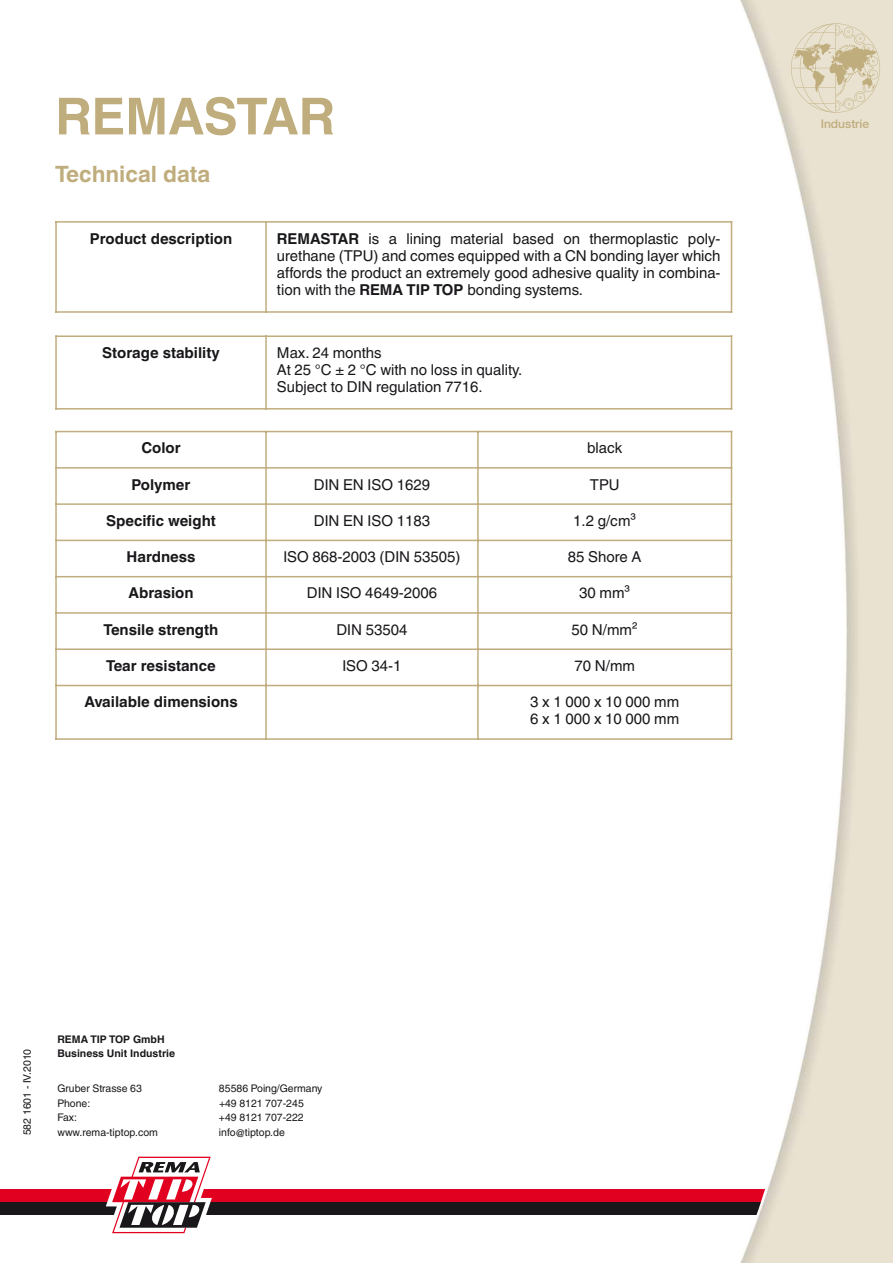
<style>
.page{position:relative;width:893px;height:1263px;background:#fff}
.page>*{position:absolute;margin:0;border:0;box-sizing:border-box;transform-origin:0 0}
.t1{font:700 51px "Helvetica World";color:#c0ad7d}
.t2{font:700 22.5px "Helvetica World";color:#c0ad7d}
.t3{font:15px/17.2px "Helvetica World";color:#1a171b}
.t4{font:700 15px "Helvetica World";color:#1a171b}
.t5{font:15px "Helvetica World Bold OTF";color:#1a171b}
.t6{font:500 12px "Helvetica Neue";color:#c0ad7d}
.t7{font:10.5px "Helvetica World";color:#1a171b}
.t8{font:700 10.5px/14.4px "Helvetica World";color:#1a171b}
.s1{font-family:"Helvetica World Bold OTF"}
</style>
<div class="page">
<div style="left:0;top:1202px;width:893px;height:13px;background:#1a171b"></div>
<div style="left:0;top:1189px;width:893px;height:13px;background:#e20020"></div>
<svg style="left:106px;top:1156px;width:106px;height:78px"></svg>
<img style="left:740px;top:0;width:153px;height:1263px">
<svg style="left:791px;top:23px;width:89px;height:90px;background:#dfd5bb"></svg>
<hr style="left:55px;top:431px;width:2px;height:309px;background:#c0ad7d">
<hr style="left:265px;top:431px;width:2px;height:309px;background:#c0ad7d">
<hr style="left:477px;top:431px;width:2px;height:309px;background:#c0ad7d">
<hr style="left:731px;top:431px;width:1px;height:309px;background:#c0ad7d">
<hr style="left:55px;top:431px;width:677px;height:1px;background:#c0ad7d">
<hr style="left:55px;top:467px;width:677px;height:2px;background:#c0ad7d">
<hr style="left:55px;top:503px;width:677px;height:2px;background:#c0ad7d">
<hr style="left:55px;top:540px;width:677px;height:1px;background:#c0ad7d">
<hr style="left:55px;top:576px;width:677px;height:1px;background:#c0ad7d">
<hr style="left:55px;top:612px;width:677px;height:2px;background:#c0ad7d">
<hr style="left:55px;top:648px;width:677px;height:2px;background:#c0ad7d">
<hr style="left:55px;top:685px;width:677px;height:1px;background:#c0ad7d">
<hr style="left:55px;top:738px;width:677px;height:2px;background:#c0ad7d">
<hr style="left:55px;top:221px;width:2px;height:92px;background:#c0ad7d">
<hr style="left:265px;top:221px;width:2px;height:92px;background:#c0ad7d">
<hr style="left:731px;top:221px;width:1px;height:92px;background:#c0ad7d">
<hr style="left:55px;top:221px;width:677px;height:2px;background:#c0ad7d">
<hr style="left:55px;top:311px;width:677px;height:2px;background:#c0ad7d">
<hr style="left:55px;top:335px;width:2px;height:75px;background:#c0ad7d">
<hr style="left:265px;top:335px;width:2px;height:75px;background:#c0ad7d">
<hr style="left:731px;top:335px;width:1px;height:75px;background:#c0ad7d">
<hr style="left:55px;top:335px;width:677px;height:2px;background:#c0ad7d">
<hr style="left:55px;top:408px;width:677px;height:2px;background:#c0ad7d">
<h1 class="t1" style="left:55px;top:98px;width:281px">REMASTAR</h1>
<h2 class="t2" style="left:55px;top:166px;width:157px">Technical data</h2>
<p class="t5" style="left:90px;top:230px;width:144px">Product description</p>
<p class="t3" style="left:277px;top:231px;width:445px;text-align:justify"><span class="s1">REMASTAR</span> is a lining material based on thermoplastic poly - urethane (TPU) and comes equipped with a CN bonding layer which affords the product an extremely good adhesive quality in combina&shy;tion with the <span class="s1">REMA TIP TOP</span> bonding systems.</p>
<p class="t4" style="left:102px;top:347px;width:119px">Storage stability</p>
<p class="t3" style="left:277px;top:346px;width:247px">Max. 24 months<br>At 25 °C ± 2 °C with no loss in quality.<br>Subject to DIN regulation 7716.</p>
<p class="t4" style="left:141px;top:442px;width:41px">Color</p>
<p class="t3" style="left:587px;top:441px;width:37px">black</p>
<p class="t4" style="left:132px;top:479px;width:60px">Polymer</p>
<p class="t3" style="left:314px;top:477px;width:118px">DIN EN ISO 1629</p>
<p class="t3" style="left:590px;top:477px;width:31px">TPU</p>
<p class="t4" style="left:106px;top:515px;width:111px">Specific weight</p>
<p class="t3" style="left:314px;top:513px;width:118px">DIN EN ISO 1183</p>
<p class="t3" style="left:573px;top:513px;width:64px">1.2 g/cm³</p>
<p class="t4" style="left:127px;top:551px;width:71px">Hardness</p>
<p class="t3" style="left:283px;top:550px;width:179px">ISO 868-2003 (DIN 53505)</p>
<p class="t3" style="left:568px;top:550px;width:75px">85 Shore A</p>
<p class="t4" style="left:128px;top:588px;width:67px">Abrasion</p>
<p class="t3" style="left:307px;top:586px;width:132px">DIN ISO 4649-2006</p>
<p class="t3" style="left:579px;top:586px;width:52px">30 mm³</p>
<p class="t4" style="left:104px;top:624px;width:116px">Tensile strength</p>
<p class="t3" style="left:336px;top:622px;width:72px">DIN 53504</p>
<p class="t3" style="left:572px;top:622px;width:68px">50 N/mm²</p>
<p class="t4" style="left:106px;top:660px;width:111px">Tear resistance</p>
<p class="t3" style="left:342px;top:658px;width:61px">ISO 34-1</p>
<p class="t3" style="left:574px;top:658px;width:62px">70 N/mm</p>
<p class="t4" style="left:84px;top:696px;width:155px">Available dimensions</p>
<p class="t3" style="left:530px;top:695px;width:150px">3 x 1 000 x 10 000 mm<br>6 x 1 000 x 10 000 mm</p>
<p class="t6" style="left:821px;top:119px;width:50px">Industrie</p>
<p class="t7" style="left:23px;top:1135px;width:88px;rotate:-90deg">582 1601 - IV.2010</p>
<p class="t8" style="left:57px;top:1033px;width:119px">REMA TIP TOP GmbH<br>Business Unit Industrie</p>
<p class="t7" style="left:57px;top:1085px;width:86px">Gruber Strasse 63</p>
<p class="t7" style="left:219px;top:1085px;width:105px">85586 Poing/Germany</p>
<p class="t7" style="left:57px;top:1099px;width:34px">Phone:</p>
<p class="t7" style="left:219px;top:1099px;width:86px">+49 8121 707-245</p>
<p class="t7" style="left:57px;top:1114px;width:21px">Fax:</p>
<p class="t7" style="left:219px;top:1114px;width:86px">+49 8121 707-222</p>
<p class="t7" style="left:57px;top:1128px;width:102px">www.rema-tiptop.com</p>
<p class="t7" style="left:219px;top:1128px;width:68px">info@tiptop.de</p>
</div>
